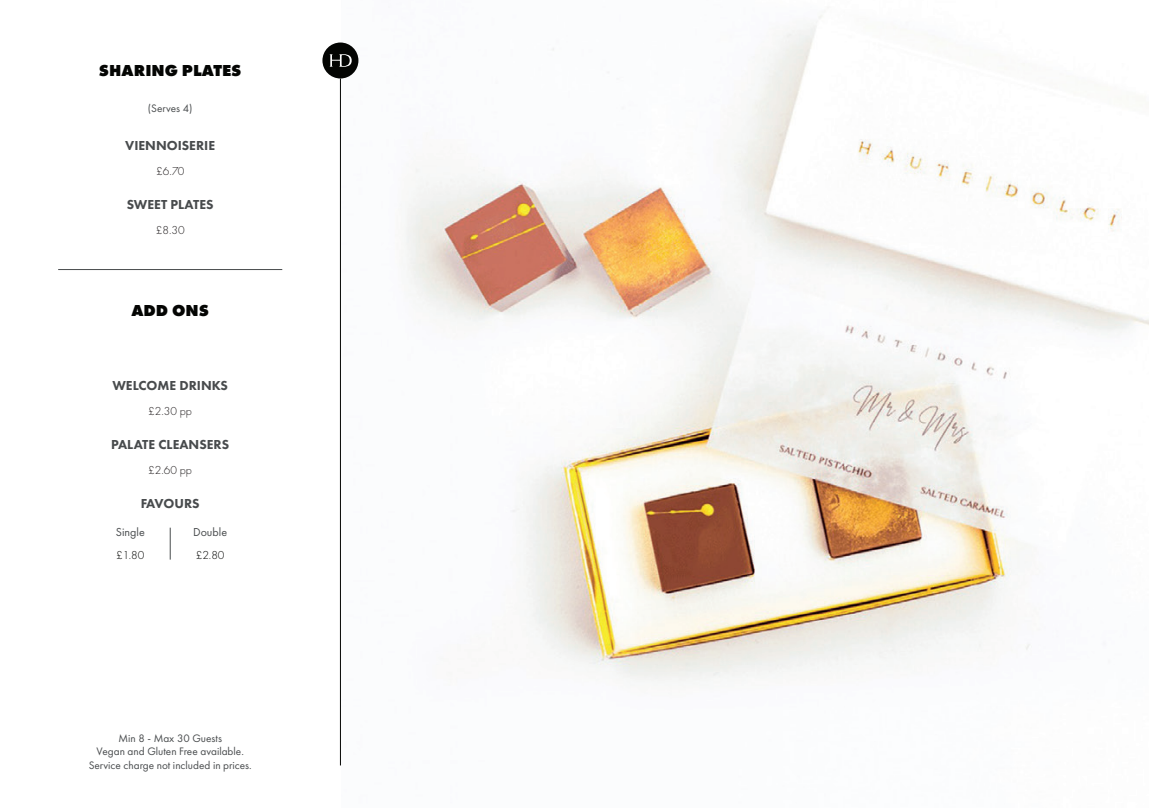
<style>
.page{position:relative;width:1149px;height:808px;background:#fff}
.page>*{position:absolute;margin:0;border:0;box-sizing:border-box;transform-origin:0 0}
.t1{font:800 16.5px "Futura PT";color:#040503}
.t2{font:800 13.5px "Futura PT";color:#484b4d}
.t3{font:300 12px "Futura PT";color:#231f20}
.t4{font:12px "Futura PT";color:#484b4d}
.t5{font:300 12px "Futura PT";color:#040503}
.t6{font:11.25px/13.5px "Futura PT";color:#484b4d;text-align:center}
</style>
<div class="page">
<img style="left:340px;top:15px;width:808px;height:751px">
<div style="left:322px;top:43px;width:36px;height:35px;background:#040503;border-radius:50%"></div>
<svg style="left:329px;top:54px;width:22px;height:13px"></svg>
<hr style="left:340px;top:78px;width:1px;height:687px;background:#040503">
<hr style="left:58px;top:269px;width:224px;height:1px;background:#484b4d">
<hr style="left:170px;top:528px;width:1px;height:32px;background:#484b4d">
<h1 class="t1" style="left:99px;top:60px;width:144px">SHARING PLATES</h1>
<p class="t6" style="left:148px;top:102px;width:46px">(Serves 4)</p>
<p class="t2" style="left:125px;top:137px;width:91px">VIENNOISERIE</p>
<p class="t3" style="left:156px;top:164px;width:30px">£6.70</p>
<p class="t2" style="left:127px;top:196px;width:88px">SWEET PLATES</p>
<p class="t3" style="left:156px;top:223px;width:30px">£8.30</p>
<h1 class="t1" style="left:131px;top:300px;width:79px">ADD ONS</h1>
<p class="t2" style="left:112px;top:377px;width:117px">WELCOME DRINKS</p>
<p class="t3" style="left:148px;top:404px;width:45px">£2.30 pp</p>
<p class="t2" style="left:111px;top:436px;width:119px">PALATE CLEANSERS</p>
<p class="t3" style="left:148px;top:463px;width:45px">£2.60 pp</p>
<p class="t2" style="left:141px;top:495px;width:60px">FAVOURS</p>
<p class="t4" style="left:116px;top:524px;width:30px">Single</p>
<p class="t4" style="left:193px;top:524px;width:36px">Double</p>
<p class="t5" style="left:116px;top:549px;width:29px">£1.80</p>
<p class="t5" style="left:196px;top:549px;width:30px">£2.80</p>
<p class="t6" style="left:89px;top:731px;width:164px">Min 8 - Max 30 Guests<br>Vegan and Gluten Free available.<br>Service charge not included in prices.</p>
</div>
